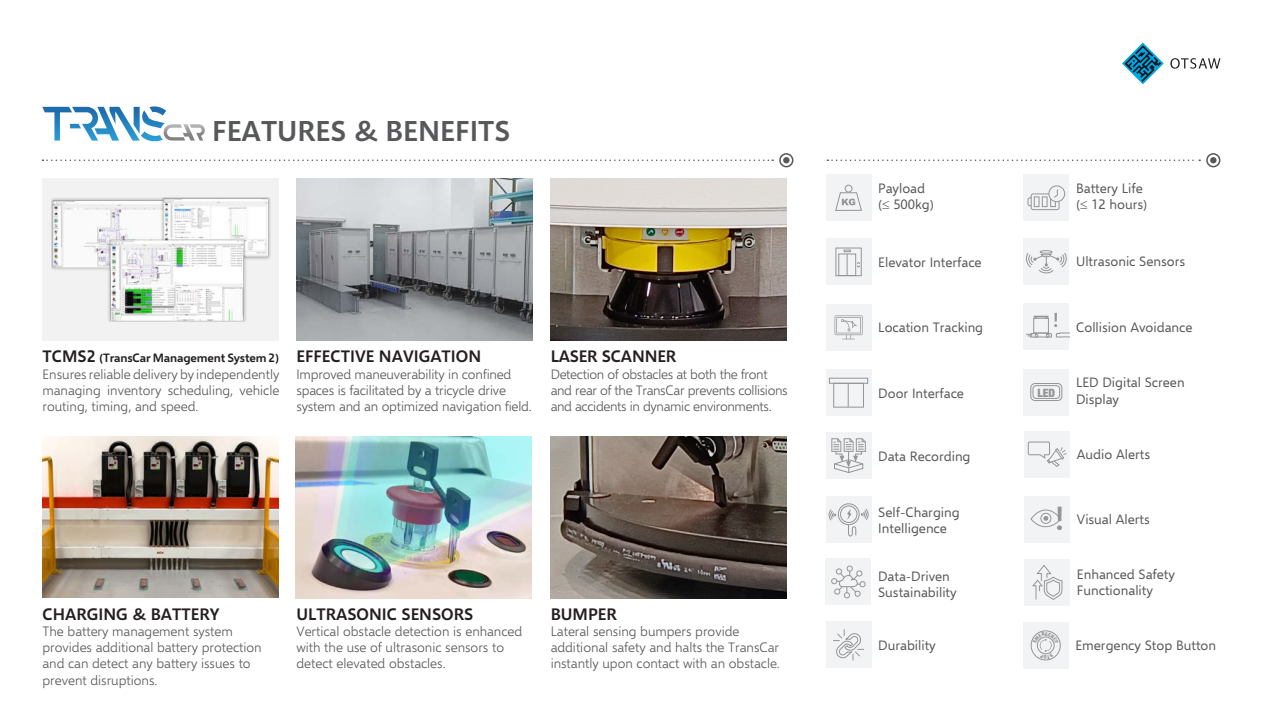
<style>
.page{position:relative;width:1263px;height:711px;background:#fff}
.page>*{position:absolute;margin:0;border:0;box-sizing:border-box;transform-origin:0 0}
.t1{font:600 28.5px "Selawik";color:#57585a}
.t2{font:600 16.5px "Selawik";color:#231f20}
.t3{font:300 13.5px/16.2px "Selawik";color:#57585a}
.t4{font:13.5px/16.2px "Selawik";color:#57585a}
.t5{font:300 13.5px/16.2px "Selawik";letter-spacing:-.02em;color:#57585a}
.t6{font:600 12px "Selawik";letter-spacing:-.01em;color:#231f20}
.t7{font:11.55px "Helvetica Neue LT 97 Blk Cn";color:#939598}
.s1{font-size:16.5px}
</style>
<div class="page">
<div style="left:826px;top:621px;width:46px;height:46px;background:#f2f3f4"></div>
<img style="left:43px;top:436px;width:235px;height:161px">
<div style="left:43px;top:179px;width:235px;height:161px;background:#f2f2f2"></div>
<div style="left:825px;top:175px;width:46px;height:46px;background:#f2f3f4"></div>
<div style="left:825px;top:239px;width:46px;height:46px;background:#f2f3f4"></div>
<div style="left:1206px;top:153px;width:14px;height:14px;border:2px solid #57585a;border-radius:50%"></div>
<svg style="left:1210px;top:157px;width:6px;height:6px"></svg>
<svg style="left:827px;top:159px;width:373px;height:2px"></svg>
<div style="left:779px;top:153px;width:14px;height:14px;border:2px solid #57585a;border-radius:50%"></div>
<svg style="left:783px;top:157px;width:6px;height:6px"></svg>
<svg style="left:43px;top:159px;width:730px;height:2px"></svg>
<div style="left:845px;top:184px;width:7px;height:8px;border:1px solid #939598;border-radius:50%"></div>
<svg style="left:835px;top:192px;width:27px;height:19px"></svg>
<div style="left:835px;top:247px;width:27px;height:29px;border:1px solid #939598"></div>
<div style="left:838px;top:253px;width:18px;height:23px;border:1px solid #939598"></div>
<svg style="left:844px;top:249px;width:17px;height:26px"></svg>
<div style="left:1023px;top:175px;width:46px;height:45px;background:#f2f3f4"></div>
<div style="left:1023px;top:238px;width:46px;height:46px;background:#f2f3f4"></div>
<div style="left:1023px;top:303px;width:46px;height:46px;background:#f2f3f4"></div>
<div style="left:1023px;top:369px;width:46px;height:46px;background:#f2f3f4"></div>
<div style="left:1024px;top:431px;width:46px;height:46px;background:#f2f3f4"></div>
<div style="left:1048px;top:185px;width:17px;height:17px;border:1px solid #939598;border-radius:50%"></div>
<svg style="left:1027px;top:188px;width:33px;height:22px"></svg>
<svg style="left:1026px;top:250px;width:41px;height:24px"></svg>
<div style="left:1030px;top:383px;width:32px;height:18px;border:1px solid #939598;border-radius:4px"></div>
<div style="left:1032px;top:385px;width:28px;height:13px;border:1px solid #939598;border-radius:3px"></div>
<svg style="left:1027px;top:441px;width:40px;height:26px"></svg>
<div style="left:1023px;top:622px;width:46px;height:46px;background:#f2f3f4"></div>
<div style="left:1031px;top:630px;width:30px;height:30px;border:1px solid #939598;border-radius:50%"></div>
<div style="left:1024px;top:496px;width:46px;height:46px;background:#f2f3f4"></div>
<div style="left:1024px;top:559px;width:46px;height:46px;background:#f2f3f4"></div>
<svg style="left:1032px;top:565px;width:31px;height:35px"></svg>
<svg style="left:1030px;top:506px;width:32px;height:24px"></svg>
<svg style="left:1026px;top:313px;width:43px;height:25px"></svg>
<img style="left:296px;top:179px;width:236px;height:161px">
<img style="left:551px;top:179px;width:236px;height:161px">
<img style="left:52px;top:198px;width:219px;height:123px">
<img style="left:296px;top:436px;width:235px;height:161px">
<img style="left:551px;top:436px;width:236px;height:161px">
<div style="left:825px;top:304px;width:46px;height:46px;background:#f2f3f4"></div>
<div style="left:825px;top:369px;width:46px;height:46px;background:#f2f3f4"></div>
<div style="left:825px;top:432px;width:46px;height:46px;background:#f2f3f4"></div>
<div style="left:825px;top:496px;width:46px;height:46px;background:#f2f3f4"></div>
<svg style="left:834px;top:315px;width:29px;height:24px"></svg>
<svg style="left:828px;top:509px;width:8px;height:12px"></svg>
<div style="left:838px;top:503px;width:22px;height:21px;border:1px solid #939598;border-radius:50%"></div>
<div style="left:840px;top:505px;width:17px;height:17px;border:1px solid #939598;border-radius:50%"></div>
<svg style="left:847px;top:507px;width:22px;height:29px"></svg>
<svg style="left:831px;top:438px;width:35px;height:35px"></svg>
<div style="left:825px;top:558px;width:46px;height:46px;background:#f2f3f4"></div>
<div style="left:859px;top:580px;width:7px;height:7px;border:1px solid #939598;border-radius:50%"></div>
<div style="left:844px;top:591px;width:6px;height:7px;border:1px solid #939598;border-radius:50%"></div>
<svg style="left:831px;top:565px;width:31px;height:32px"></svg>
<div style="left:833px;top:382px;width:31px;height:25px;border:1px solid #939598"></div>
<div style="left:829px;top:377px;width:39px;height:6px;border:1px solid #939598"></div>
<svg style="left:848px;top:383px;width:1px;height:23px"></svg>
<svg style="left:42px;top:106px;width:163px;height:35px"></svg>
<svg style="left:833px;top:629px;width:31px;height:31px"></svg>
<svg style="left:1170px;top:58px;width:50px;height:11px"></svg>
<svg style="left:1122px;top:43px;width:42px;height:41px"></svg>
<svg style="left:1033px;top:631px;width:26px;height:27px"></svg>
<p class="t1" style="left:212px;top:113px;width:299px">FEATURES &amp; BENEFITS</p>
<p class="t6" style="left:43px;top:350px;width:238px"><span class="s1">TCMS2</span> (TransCar Management System 2)</p>
<p class="t3" style="left:43px;top:366px;width:238px;text-align:justify">Ensures reliable delivery by independently managing inventory scheduling, vehicle routing, timing, and speed.</p>
<p class="t2" style="left:296px;top:346px;width:186px">EFFECTIVE NAVIGATION</p>
<p class="t3" style="left:296px;top:366px;width:237px">Improved maneuverability in confined spaces is facilitated by a tricycle drive system and an optimized navigation field.</p>
<p class="t2" style="left:551px;top:346px;width:127px">LASER SCANNER</p>
<p class="t5" style="left:551px;top:366px;width:239px">Detection of obstacles at both the front and rear of the TransCar prevents collisions and accidents in dynamic environments.</p>
<p class="t2" style="left:43px;top:603px;width:179px">CHARGING &amp; BATTERY</p>
<p class="t3" style="left:43px;top:623px;width:221px">The battery management system provides additional battery protection and can detect any battery issues to prevent disruptions.</p>
<p class="t2" style="left:296px;top:603px;width:178px">ULTRASONIC SENSORS</p>
<p class="t3" style="left:296px;top:623px;width:227px">Vertical obstacle detection is enhanced with the use of ultrasonic sensors to detect elevated obstacles.</p>
<p class="t2" style="left:551px;top:603px;width:68px">BUMPER</p>
<p class="t3" style="left:551px;top:623px;width:231px">Lateral sensing bumpers provide additional safety and halts the TransCar instantly upon contact with an obstacle.</p>
<p class="t4" style="left:878px;top:180px;width:48px">Payload</p>
<p class="t4" style="left:878px;top:196px;width:57px">(≤ 500kg)</p>
<p class="t4" style="left:1076px;top:180px;width:68px">Battery Life</p>
<p class="t4" style="left:1076px;top:196px;width:73px">(≤ 12 hours)</p>
<p class="t4" style="left:878px;top:254px;width:105px">Elevator Interface</p>
<p class="t4" style="left:1076px;top:253px;width:111px">Ultrasonic Sensors</p>
<p class="t4" style="left:878px;top:319px;width:106px">Location Tracking</p>
<p class="t4" style="left:1076px;top:319px;width:118px">Collision Avoidance</p>
<p class="t4" style="left:878px;top:384px;width:87px">Door Interface</p>
<p class="t7" style="left:1037px;top:385px;width:19px">LED</p>
<p class="t4" style="left:1076px;top:374px;width:110px">LED Digital Screen<br>Display</p>
<p class="t4" style="left:878px;top:447px;width:94px">Data Recording</p>
<p class="t4" style="left:1077px;top:446px;width:75px">Audio Alerts</p>
<p class="t4" style="left:878px;top:503px;width:83px">Self-Charging<br>Intelligence</p>
<p class="t4" style="left:878px;top:567px;width:80px">Data-Driven<br>Sustainability</p>
<p class="t4" style="left:1077px;top:511px;width:74px">Visual Alerts</p>
<p class="t4" style="left:1077px;top:566px;width:100px">Enhanced Safety<br>Functionality</p>
<p class="t4" style="left:878px;top:637px;width:59px">Durability</p>
<p class="t4" style="left:1075px;top:637px;width:142px">Emergency Stop Button</p>
</div>
